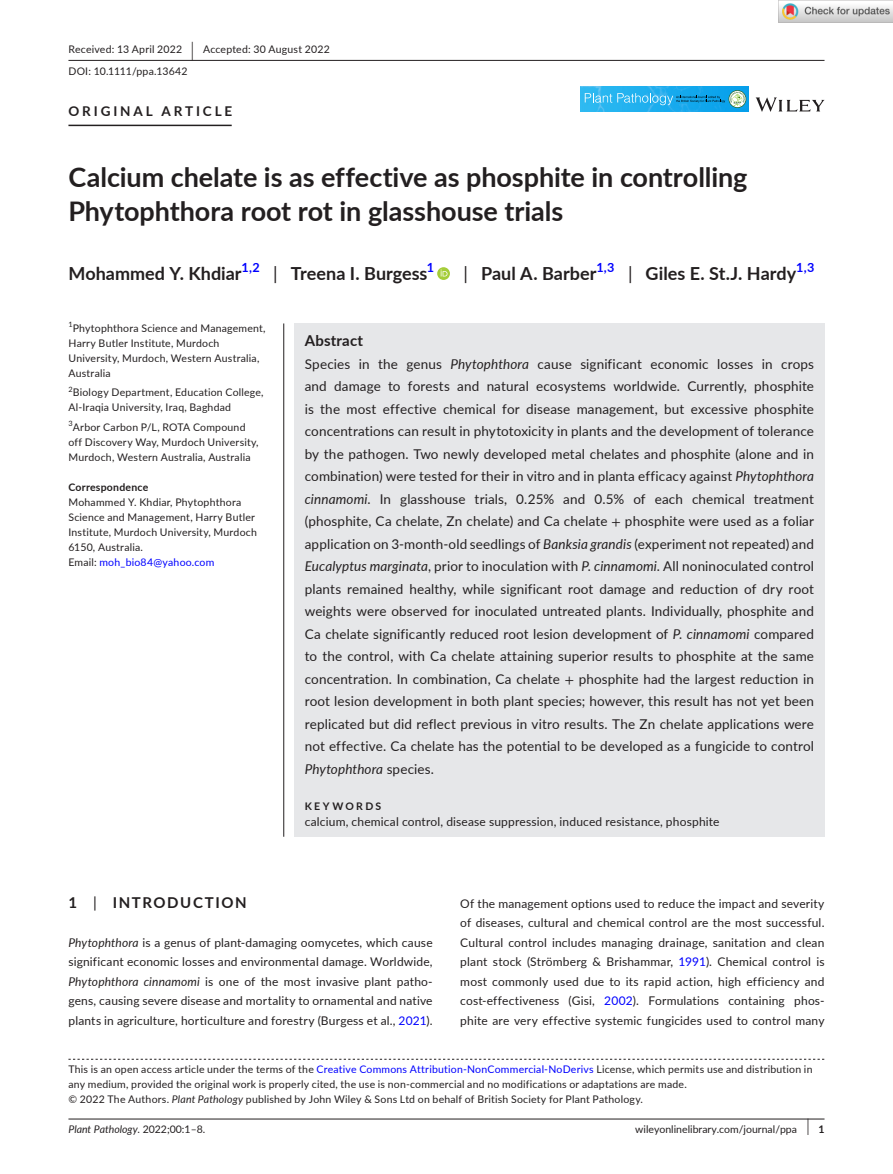
<style>
.page{position:relative;width:893px;height:1174px;background:#fff}
.page>*{position:absolute;margin:0;border:0;box-sizing:border-box;transform-origin:0 0}
.t1{font:700 27px/34.5px "Lato";letter-spacing:-.005em;color:#231f20}
.t2{font:700 18px "Lato";color:#231f20}
.t3{font:700 15px "Lato";letter-spacing:.1em;color:#231f20}
.t4{font:700 15px "Lato";letter-spacing:.015em;color:#231f20}
.t5{font:13.5px/22.5px "Lato";letter-spacing:.01em;color:#231f20;text-align:justify}
.t6{font:700 13.5px "Lato";letter-spacing:.215em;color:#231f20}
.t7{font:700 12.6px "Lato";color:#00f}
.t8{font:12px/19.5px "Lato";letter-spacing:.015em;color:#231f20;text-align:justify}
.t9{font:10.5px/15px "Lato";letter-spacing:.02em;color:#231f20}
.t10{font:10.5px "Lato";color:#231f20}
.t11{font:italic 10.5px "Lato";color:#231f20}
.t12{font:700 10.5px "Lato";letter-spacing:.02em;color:#231f20}
.t13{font:700 10.5px "Lato";letter-spacing:.22em;color:#231f20}
.t14{font:7.35px "Lato";color:#231f20}
.s1{font-size:19.65px}
.s2{font-weight:400}
.s3{color:#00f}
.s4{font-style:italic}
.s5{font-family:"STIX"}
.s6{font-style:normal}
.s7{font-size:17.4px}
.s8{font-weight:700}
</style>
<div class="page">
<hr style="left:68px;top:1118px;width:756px;height:1px;background:#231f20">
<svg style="left:756px;top:97px;width:68px;height:15px"></svg>
<img style="left:580px;top:86px;width:168px;height:26px">
<svg style="left:729px;top:90px;width:17px;height:18px"></svg>
<svg style="left:729px;top:91px;width:17px;height:16px"></svg>
<svg style="left:585px;top:92px;width:160px;height:14px;background:#40b3e3"></svg>
<hr style="left:68px;top:60px;width:756px;height:1px;background:#231f20">
<hr style="left:68px;top:125px;width:164px;height:1px;background:#231f20">
<svg style="left:437px;top:267px;width:13px;height:13px"></svg>
<svg style="left:441px;top:269px;width:6px;height:7px"></svg>
<svg style="left:68px;top:1058px;width:756px;height:1px"></svg>
<div style="left:294px;top:323px;width:530px;height:513px;background:#e6e7e9"></div>
<hr style="left:283px;top:323px;width:1px;height:513px;background:#231f20">
<img style="left:779px;top:0;width:114px;height:23px">
<p class="t9" style="left:68px;top:38px;width:263px;line-height:21.8px">Received: 13 April 2022 <span class="s1">|</span> Accepted: 30 August 2022<br>DOI: 10.1111/ppa.13642</p>
<p class="t6" style="left:68px;top:101px;width:165px">ORIGINAL ARTICLE</p>
<h1 class="t1" style="left:68px;top:159px;width:681px">Calcium chelate is as effective as phosphite in controlling<br>Phytophthora root rot in glasshouse trials</h1>
<h2 class="t2" style="left:68px;top:260px;width:175px">Mohammed Y. Khdiar</h2>
<p class="t7" style="left:241px;top:258px;width:20px">1,2</p>
<h2 class="t2" style="left:273px;top:260px;width:156px"><span class="s2">|</span> Treena I. Burgess</h2>
<p class="t7" style="left:427px;top:258px;width:9px">1</p>
<h2 class="t2" style="left:463px;top:260px;width:135px"><span class="s2">|</span> Paul A. Barber</h2>
<p class="t7" style="left:596px;top:258px;width:20px">1,3</p>
<h2 class="t2" style="left:628px;top:260px;width:170px"><span class="s2">|</span> Giles E. St.J. Hardy</h2>
<p class="t7" style="left:796px;top:258px;width:20px">1,3</p>
<p class="t14" style="left:68px;top:319px;width:6px">1</p>
<p class="t9" style="left:68px;top:320px;width:199px;text-indent:4px">Phytophthora Science and Management,<br>Harry Butler Institute, Murdoch<br>University, Murdoch, Western Australia,<br>Australia</p>
<p class="t14" style="left:68px;top:384px;width:6px">2</p>
<p class="t9" style="left:68px;top:385px;width:197px;text-indent:4px">Biology Department, Education College,<br>Al-Iraqia University, Iraq, Baghdad</p>
<p class="t9" style="left:68px;top:419px;width:192px"><sup>3</sup>Arbor Carbon P/L, ROTA Compound off Discovery Way, Murdoch University,<br>Murdoch, Western Australia, Australia</p>
<p class="t12" style="left:68px;top:479px;width:81px">Correspondence</p>
<p class="t9" style="left:68px;top:494px;width:190px">Mohammed Y. Khdiar, Phytophthora<br>Science and Management, Harry Butler<br>Institute, Murdoch University, Murdoch<br>6150, Australia.<br>Email: <span class="s3">moh_bio84@yahoo.com</span></p>
<p class="t4" style="left:305px;top:329px;width:60px">Abstract</p>
<p class="t5" style="left:305px;top:352px;width:511px">Species in the genus <span class="s4">Phytophthora</span> cause significant economic losses in crops and damage to forests and natural ecosystems worldwide. Currently, phosphite is the most effective chemical for disease management, but excessive phosphite concentrations can result in phytotoxicity in plants and the development of tolerance by the pathogen. Two newly developed metal chelates and phosphite (alone and in combination) were tested for their in vitro and in planta efficacy against <span class="s4">Phytophthora cinnamomi</span>. In glasshouse trials, 0.25% and 0.5% of each chemical treatment (phosphite, Ca chelate, Zn chelate) and Ca chelate <span class="s5">+</span> phosphite were used as a foliar application on 3-month-old seedlings of <span class="s4">Banksia grandis</span> (experiment not repeated) and <span class="s4">Eucalyptus marginata</span>, prior to inoculation with <span class="s4">P. cinnamomi</span>. All noninoculated control plants remained healthy, while significant root damage and reduction of dry root weights were observed for inoculated untreated plants. Individually, phosphite and Ca chelate significantly reduced root lesion development of <span class="s4">P. cinnamomi</span> compared to the control, with Ca chelate attaining superior results to phosphite at the same concentration. In combination, Ca chelate <span class="s5">+</span> phosphite had the largest reduction in root lesion development in both plant species; however, this result has not yet been replicated but did reflect previous in vitro results. The Zn chelate applications were not effective. Ca chelate has the potential to be developed as a fungicide to control <span class="s4">Phytophthora</span> species.</p>
<p class="t13" style="left:305px;top:798px;width:78px">KEYWORDS</p>
<p class="t8" style="left:305px;top:811px;width:416px">calcium, chemical control, disease suppression, induced resistance, phosphite</p>
<p class="t3" style="left:68px;top:891px;width:180px">1 <span class="s2">|</span> INTRODUCTION</p>
<p class="t8" style="left:68px;top:932px;width:366px"><span class="s4">Phytophthora</span> is a genus of plant-damaging oomycetes, which cause significant economic losses and environmental damage. Worldwide, <span class="s4">Phytophthora cinnamomi</span> is one of the most invasive plant patho&shy;gens, causing severe disease and mortality to ornamental and native plants in agriculture, horticulture and forestry (Burgess et al., <span class="s3">2021</span>).</p>
<p class="t8" style="left:460px;top:893px;width:366px">Of the management options used to reduce the impact and severity of diseases, cultural and chemical control are the most successful.<br>Cultural control includes managing drainage, sanitation and clean plant stock (Strömberg &amp; Brishammar, <span class="s3">1991</span>). Chemical control is most commonly used due to its rapid action, high efficiency and cost-effectiveness (Gisi, <span class="s3">2002</span>). Formulations containing phos&shy;phite are very effective systemic fungicides used to control many</p>
<p class="t9" style="left:68px;top:1061px;width:746px">This is an open access article under the terms of the <span class="s3">Creative Commons Attribution-NonCommercial-NoDerivs</span> License, which permits use and distribution in any medium, provided the original work is properly cited, the use is non-commercial and no modifications or adaptations are made.<br>© 2022 The Authors. <span class="s4">Plant Pathology</span> published by John Wiley &amp; Sons Ltd on behalf of British Society for Plant Pathology.</p>
<p class="t11" style="left:68px;top:1121px;width:138px">Plant Pathology. <span class="s6">2022;00:1–8.</span></p>
<p class="t10" style="left:635px;top:1121px;width:191px">wileyonlinelibrary.com/journal/ppa <span class="s7">|</span> <span class="s8">1</span></p>
</div>
